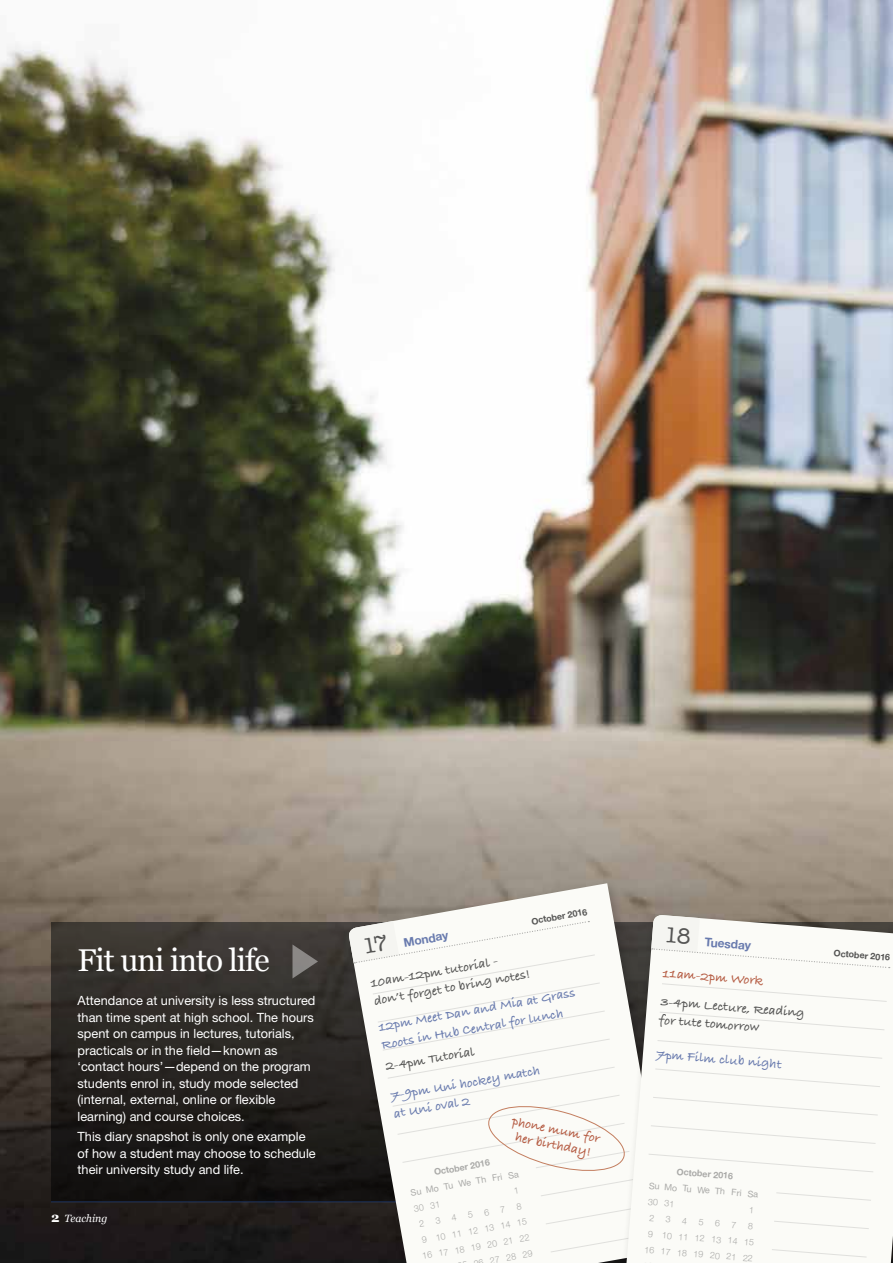
<style>
.page{position:relative;width:893px;height:1263px;background:#fff}
.page>*{position:absolute;margin:0;border:0;box-sizing:border-box;transform-origin:0 0}
.t1{font:31.5px "Georgia";letter-spacing:-.03em;color:#fff}
.t2{font:700 13.5px/18px "Bradley Hand ITC Std";color:#697bae}
.t3{font:700 13.5px/18px "Bradley Hand ITC Std";color:#555554}
.t4{font:700 13.5px/15px "Bradley Hand ITC Std";color:#b55c43;text-align:center}
.t5{font:12.75px/16.5px "Helvetica Neue LT Std";color:#fff}
.t6{font:700 12px "Helvetica Neue LT Std";color:#697bae}
.t7{font:italic 10.5px "Georgia";color:#fff}
.t8{font:300 9px/16px "Helvetica Neue LT Std";color:#aaaaa8;text-align:right}
.t9{font:9px "Helvetica Neue LT Std";color:#aaaaa8}
.t10{font:700 9px "Helvetica Neue LT Std";color:#555554}
.t11{font:700 9px "Helvetica Neue LT Std";color:#aaaaa8}
.s1{font-weight:700;font-style:normal;font-size:13.5px}
</style>
<div class="page">
<img style="left:0;top:0;width:893px;height:1263px">
<div style="left:51px;top:923px;width:842px;height:279px;background:linear-gradient(to bottom,#403b36,#0f0d0d)"></div>
<div style="left:343px;top:878px;width:341px;height:385px;background:#000;opacity:.2"></div>
<svg style="left:348px;top:883px;width:324px;height:380px"></svg>
<svg style="left:545px;top:1206px;width:74px;height:19px"></svg>
<svg style="left:550px;top:1234px;width:69px;height:19px"></svg>
<svg style="left:625px;top:914px;width:267px;height:349px"></svg>
<svg style="left:661px;top:983px;width:226px;height:19px"></svg>
<svg style="left:659px;top:1011px;width:226px;height:20px"></svg>
<svg style="left:657px;top:1040px;width:226px;height:19px"></svg>
<svg style="left:654px;top:1068px;width:227px;height:19px"></svg>
<svg style="left:652px;top:1096px;width:226px;height:20px"></svg>
<svg style="left:650px;top:1125px;width:226px;height:19px"></svg>
<svg style="left:648px;top:1153px;width:226px;height:20px"></svg>
<svg style="left:775px;top:1192px;width:97px;height:9px"></svg>
<svg style="left:773px;top:1220px;width:97px;height:9px"></svg>
<svg style="left:771px;top:1249px;width:96px;height:9px"></svg>
<hr style="left:892px;top:866px;width:1px;height:397px;background:#000;opacity:.2">
<svg style="left:292px;top:944px;width:26px;height:34px"></svg>
<svg style="left:419px;top:1220px;width:5px;height:7px"></svg>
<svg style="left:435px;top:1217px;width:6px;height:7px"></svg>
<svg style="left:451px;top:1214px;width:6px;height:7px"></svg>
<svg style="left:468px;top:1211px;width:5px;height:7px"></svg>
<svg style="left:484px;top:1208px;width:5px;height:8px"></svg>
<svg style="left:500px;top:1206px;width:5px;height:7px"></svg>
<svg style="left:348px;top:920px;width:287px;height:277px"></svg>
<svg style="left:750px;top:1206px;width:2px;height:7px"></svg>
<svg style="left:649px;top:1215px;width:5px;height:6px"></svg>
<svg style="left:666px;top:1216px;width:5px;height:7px"></svg>
<svg style="left:682px;top:1217px;width:5px;height:7px"></svg>
<svg style="left:699px;top:1219px;width:4px;height:6px"></svg>
<svg style="left:715px;top:1220px;width:5px;height:7px"></svg>
<svg style="left:732px;top:1221px;width:4px;height:7px"></svg>
<svg style="left:651px;top:914px;width:239px;height:55px"></svg>
<h1 class="t1" style="left:78px;top:937px;width:193px">Fit uni into life</h1>
<p class="t5" style="left:78px;top:992px;width:239px">Attendance at university is less structured than time spent at high school. The hours spent on campus in lectures, tutorials, practicals or in the field—known as ‘contact hours’—depend on the program students enrol in, study mode selected (internal, external, online or flexible learning) and course choices.</p>
<p class="t5" style="left:78px;top:1128px;width:240px">This diary snapshot is only one example of how a student may choose to schedule their university study and life.</p>
<p class="t7" style="left:51px;top:1211px;width:58px"><span class="s1">2</span> Teaching</p>
<p class="t6" style="left:402px;top:935px;width:47px;rotate:-10deg">Monday</p>
<p class="t10" style="left:530px;top:916px;width:58px;rotate:-10deg">October 2016</p>
<p class="t3" style="left:370px;top:975px;width:160px;rotate:-10deg">10am-12pm tutorial - don’t forget to bring notes!</p>
<p class="t2" style="left:377px;top:1019px;width:201px;rotate:-10deg">12pm Meet Dan and Mia at Grass<br>Roots in Hub Central for lunch</p>
<p class="t3" style="left:384px;top:1058px;width:92px;rotate:-10deg">2-4pm Tutorial</p>
<p class="t2" style="left:389px;top:1088px;width:153px;rotate:-10deg">7-9pm Uni hockey match at Uni oval 2</p>
<p class="t4" style="left:514px;top:1114px;width:91px;rotate:11deg">phone mum for her birthday!</p>
<p class="t11" style="left:433px;top:1167px;width:58px;rotate:-10deg">October 2016</p>
<p class="t9" style="left:410px;top:1187px;width:111px;rotate:-10deg">Su Mo Tu We Th Fri Sa</p>
<p class="t8" style="left:413px;top:1200px;width:28px;rotate:-10deg">30 31</p>
<p class="t8" style="left:415px;top:1216px;width:110px;rotate:-10deg">8<br>9 10 11 12 13 14 15<br>16 17 18 19 20 21 22<br>26 27 28 29</p>
<p class="t6" style="left:705px;top:934px;width:48px;rotate:5deg">Tuesday</p>
<p class="t4" style="left:663px;top:966px;width:102px;rotate:4deg">11am-2pm Work</p>
<p class="t3" style="left:661px;top:994px;width:146px;rotate:4deg">3-4pm Lecture, Reading for tute tomorrow</p>
<p class="t2" style="left:657px;top:1046px;width:127px;rotate:4deg">7pm Film club night</p>
<p class="t10" style="left:834px;top:947px;width:58px;rotate:5deg">October 2016</p>
<p class="t11" style="left:677px;top:1166px;width:58px;rotate:5deg">October 2016</p>
<p class="t9" style="left:649px;top:1180px;width:111px;rotate:5deg">Su Mo Tu We Th Fri Sa</p>
<p class="t8" style="left:649px;top:1193px;width:28px;rotate:5deg">30 31</p>
<p class="t8" style="left:648px;top:1208px;width:110px;text-align:left;text-indent:101px;rotate:5deg">8<br>9 10 11 12 13 14 15<br>16 17 18 19 20 21 22</p>
</div>
